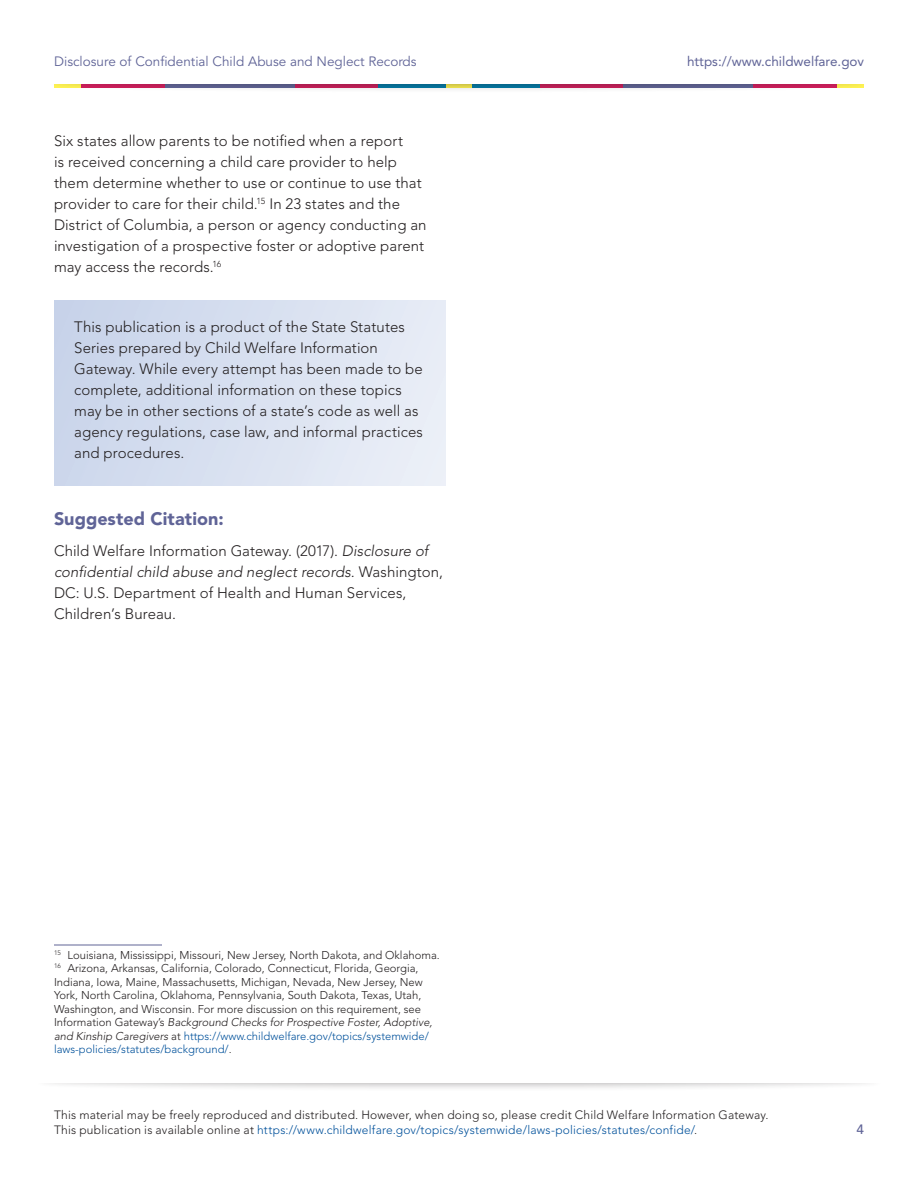
<style>
.page{position:relative;width:918px;height:1188px;background:#fff}
.page>*{position:absolute;margin:0;border:0;box-sizing:border-box;transform-origin:0 0}
.t1{font:900 18px "Avenir";letter-spacing:.005em;color:#606497}
.t2{font:300 15px/21px "Avenir";letter-spacing:.005em;color:#231f20}
.t3{font:13.5px "Avenir";color:#606497}
.t4{font:13.5px "Avenir";color:#606497}
.t5{font:500 13.5px "Avenir";color:#606497}
.t6{font:300 12px/15px "Avenir";letter-spacing:.015em;color:#231f20}
.t7{font:300 11.25px/13.5px "Avenir";color:#231f20}
.s1{font-style:italic}
.s2{color:#01519b}
</style>
<div class="page">
<div style="left:34px;top:1065px;width:850px;height:27px;background:#231f20;opacity:.4"></div>
<div style="left:0;top:1058px;width:918px;height:25px;background:#fff"></div>
<div style="left:47px;top:66px;width:824px;height:27px;background:#231f20;opacity:.4"></div>
<div style="left:38px;top:58px;width:842px;height:25px;background:#fff"></div>
<hr style="left:54px;top:945px;width:108px;height:1px;background:#606497">
<div style="left:54px;top:300px;width:392px;height:186px;background:linear-gradient(to right,#c9d4ea,#eaeef7)"></div>
<p class="t3" style="left:54px;top:53px;width:364px">Disclosure of Confidential Child Abuse and Neglect Records</p>
<p class="t4" style="left:687px;top:53px;width:179px">https://www.childwelfare.gov</p>
<p class="t2" style="left:54px;top:131px;width:374px">Six states allow parents to be notified when a report<br>is received concerning a child care provider to help them determine whether to use or continue to use that provider to care for their child.<sup>15</sup> In 23 states and the District of Columbia, a person or agency conducting an investigation of a prospective foster or adoptive parent may access the records.<sup>16</sup></p>
<p class="t2" style="left:74px;top:316px;width:350px">This publication is a product of the State Statutes Series prepared by Child Welfare Information Gateway. While every attempt has been made to be complete, additional information on these topics may be in other sections of a state’s code as well as agency regulations, case law, and informal practices and procedures.</p>
<h3 class="t1" style="left:54px;top:508px;width:171px">Suggested Citation:</h3>
<p class="t2" style="left:54px;top:541px;width:390px">Child Welfare Information Gateway. (2017). <span class="s1">Disclosure of confidential child abuse and neglect records.</span> Washington, DC: U.S. Department of Health and Human Services, Children’s Bureau.</p>
<p class="t7" style="left:54px;top:948px;width:387px"><sup>15</sup> Louisiana, Mississippi, Missouri, New Jersey, North Dakota, and Oklahoma.<br><sup>16</sup> Arizona, Arkansas, California, Colorado, Connecticut, Florida, Georgia, Indiana, Iowa, Maine, Massachusetts, Michigan, Nevada, New Jersey, New York, North Carolina, Oklahoma, Pennsylvania, South Dakota, Texas, Utah, Washington, and Wisconsin. For more discussion on this requirement, see Information Gateway’s <span class="s1">Background Checks for Prospective Foster, Adoptive, and Kinship Caregivers</span> at <span class="s2">https://www.childwelfare.gov/topics/systemwide/ laws-policies/statutes/background/</span>.</p>
<p class="t6" style="left:54px;top:1107px;width:716px">This material may be freely reproduced and distributed. However, when doing so, please credit Child Welfare Information Gateway.<br>This publication is available online at <span class="s2">https://www.childwelfare.gov/topics/systemwide/laws-policies/statutes/confide/</span>.</p>
<p class="t5" style="left:857px;top:1122px;width:9px">4</p>
</div>
